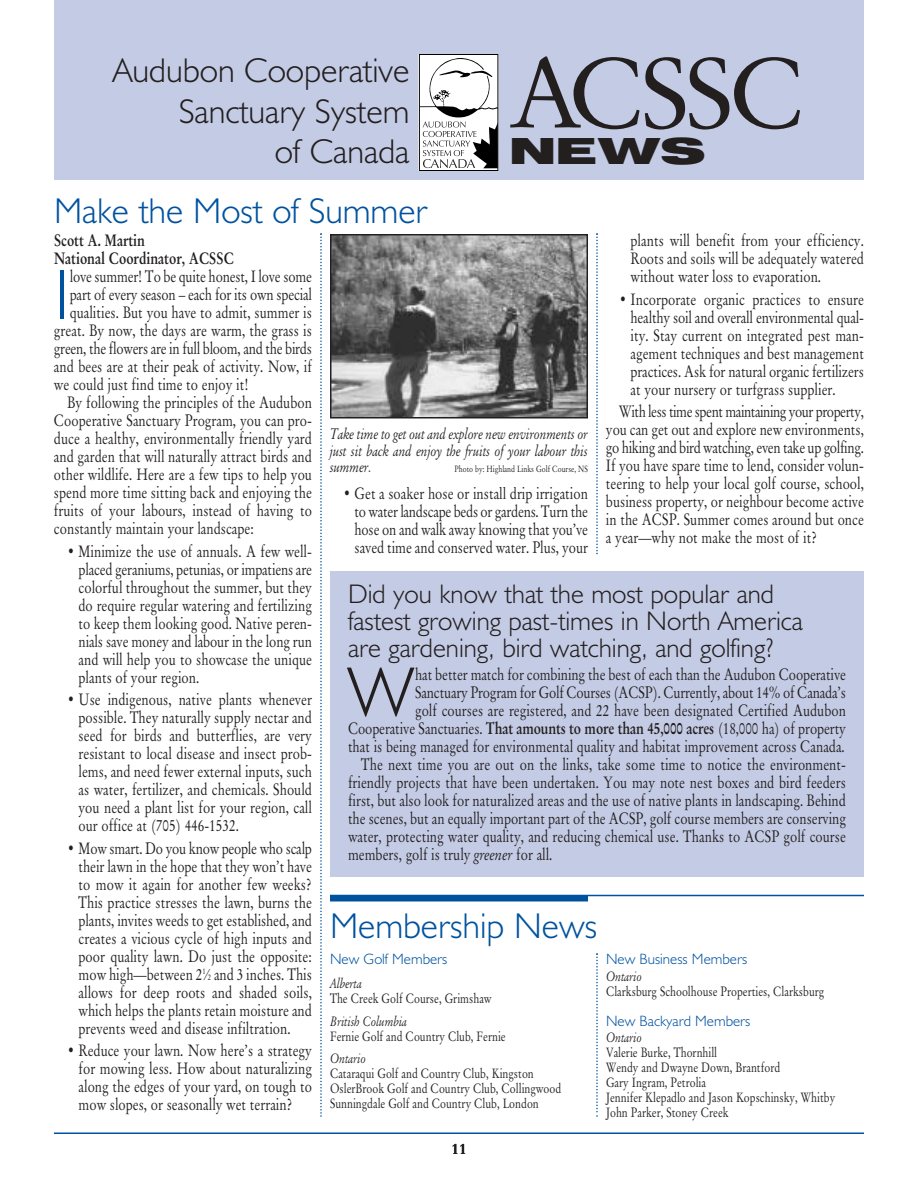
<style>
.page{position:relative;width:918px;height:1188px;background:#fff}
.page>*{position:absolute;margin:0;border:0;box-sizing:border-box;transform-origin:0 0}
.t1{font:99px "Garamand Classic";letter-spacing:-.05em;color:#231f1f}
.t2{font:300 70.65px "Humanist 521 BT";color:#00529f}
.t3{font:300 70.65px "Humanist 521 BT";color:#231f1f}
.t4{font:300 36px "Humanist 521 BT";color:#00529f}
.t5{font:900 expanded 36px "Swiss 721 BT";color:#231f1f;scale:1.3 1}
.t6{font:300 34.5px/40.5px "Humanist 521 BT";color:#231f1f;text-align:right}
.t7{font:300 27px/27px "Humanist 521 BT";color:#231f1f}
.t8{font:16.5px/18px "Garamand Classic";color:#231f1f;text-align:justify;scale:.8 1}
.t9{font:16.5px "Garamand Classic";letter-spacing:-.02em;color:#231f1f;scale:.8 1}
.t10{font:700 16.5px/18px "Garamand Classic";color:#231f1f;scale:.8 1}
.t11{font:italic 15px/16.5px "Garamand Classic";color:#231f1f;text-align:justify;scale:.8 1}
.t12{font:300 15px "Humanist 521 BT";color:#00529f}
.t13{font:700 15px "Garamand Classic";color:#231f1f}
.t14{font:13.5px/15px "Garamand Classic";color:#231f1f;scale:.8 1}
.t15{font:italic 13.5px "Garamand Classic";color:#231f1f;scale:.8 1}
.t16{font:9px "Garamand Classic";color:#231f1f;scale:.8 1}
.s1{font-size:8.25px}
.s2{font-weight:700}
.s3{font-style:italic}
</style>
<div class="page">
<hr style="left:54px;top:1132px;width:810px;height:2px;background:#00529f">
<div style="left:54px;top:0;width:810px;height:180px;background:#c4cbe5"></div>
<div style="left:418px;top:54px;width:81px;height:117px;background:#fff"></div>
<div style="left:419px;top:54px;width:79px;height:117px;border:1px solid #000"></div>
<svg style="left:420px;top:57px;width:78px;height:111px"></svg>
<hr style="left:330px;top:895px;width:534px;height:1px;background:#00529f">
<div style="left:330px;top:896px;width:258px;height:6px;background:#00529f"></div>
<svg style="left:596px;top:953px;width:2px;height:164px"></svg>
<svg style="left:320px;top:233px;width:2px;height:884px"></svg>
<div style="left:330px;top:572px;width:534px;height:306px;background:#c4cbe5"></div>
<img style="left:333px;top:237px;width:252px;height:178px">
<div style="left:330px;top:234px;width:258px;height:184px;border:2px solid #231f1f"></div>
<svg style="left:596px;top:233px;width:2px;height:321px"></svg>
<h3 class="t6" style="left:113px;top:54px;width:298px">Audubon Cooperative<br>Sanctuary System<br>of Canada</h3>
<h3 class="t4" style="left:54px;top:197px;width:375px">Make the Most of Summer</h3>
<h1 class="t1" style="left:508px;top:57px;width:299px">ACSSC</h1>
<h3 class="t5" style="left:508px;top:138px;width:153px">NEWS</h3>
<p class="t10" style="left:54px;top:234px;width:226px">Scott A. Martin<br>National Coordinator, ACSSC</p>
<h2 class="t2" style="left:54px;top:268px;width:17px">I</h2>
<p class="t8" style="left:70px;top:270px;width:304px">love summer! To be quite honest, I love some</p>
<p class="t8" style="left:70px;top:288px;width:304px">part of every season – each for its own special</p>
<p class="t8" style="left:70px;top:306px;width:304px">qualities. But you have to admit, summer is</p>
<p class="t8" style="left:54px;top:324px;width:324px">great. By now, the days are warm, the grass is</p>
<p class="t9" style="left:54px;top:343px;width:324px">green, the flowers are in full bloom, and the birds</p>
<p class="t8" style="left:54px;top:360px;width:324px">and bees are at their peak of activity. Now, if</p>
<p class="t8" style="left:54px;top:378px;width:245px">we could just find time to enjoy it!</p>
<p class="t8" style="left:67px;top:396px;width:308px">By following the principles of the Audubon</p>
<p class="t8" style="left:54px;top:414px;width:324px">Cooperative Sanctuary Program, you can pro-</p>
<p class="t8" style="left:54px;top:432px;width:324px">duce a healthy, environmentally friendly yard</p>
<p class="t8" style="left:54px;top:450px;width:324px">and garden that will naturally attract birds and</p>
<p class="t8" style="left:54px;top:468px;width:324px">other wildlife. Here are a few tips to help you</p>
<p class="t8" style="left:54px;top:486px;width:324px">spend more time sitting back and enjoying the</p>
<p class="t8" style="left:54px;top:504px;width:324px">fruits of your labours, instead of having to</p>
<p class="t8" style="left:54px;top:522px;width:252px">constantly maintain your landscape:</p>
<p class="t8" style="left:79px;top:545px;width:293px;text-indent:-11px">• Minimize the use of annuals. A few well&shy;placed geraniums, petunias, or impatiens are colorful throughout the summer, but they do require regular watering and fertilizing to keep them looking good. Native peren&shy;nials save money and labour in the long run and will help you to showcase the unique plants of your region.</p>
<p class="t8" style="left:79px;top:693px;width:293px;text-indent:-11px">• Use indigenous, native plants whenever possible. They naturally supply nectar and seed for birds and butterflies, are very resistant to local disease and insect prob&shy;lems, and need fewer external inputs, such as water, fertilizer, and chemicals. Should you need a plant list for your region, call our office at (705) 446-1532.</p>
<p class="t8" style="left:79px;top:842px;width:293px;text-indent:-11px">• Mow smart. Do you know people who scalp their lawn in the hope that they won’t have to mow it again for another few weeks?<br>This practice stresses the lawn, burns the plants, invites weeds to get established, and creates a vicious cycle of high inputs and poor quality lawn. Do just the opposite: mow high—between 2<sup>1</sup>⁄<span class="s1">2</span> and 3 inches. This allows for deep roots and shaded soils, which helps the plants retain moisture and prevents weed and disease infiltration.</p>
<p class="t8" style="left:79px;top:1044px;width:293px;text-indent:-11px">• Reduce your lawn. Now here’s a strategy for mowing less. How about naturalizing along the edges of your yard, on tough to mow slopes, or seasonally wet terrain?</p>
<p class="t11" style="left:330px;top:428px;width:324px">Take time to get out and explore new environments or just sit back and enjoy the fruits of your labour this summer.</p>
<p class="t16" style="left:454px;top:466px;width:168px">Photo by: Highland Links Golf Course, NS</p>
<p class="t8" style="left:355px;top:487px;width:293px;text-indent:-11px">• Get a soaker hose or install drip irrigation to water landscape beds or gardens. Turn the hose on and walk away knowing that you’ve saved time and conserved water. Plus, your</p>
<p class="t8" style="left:631px;top:234px;width:293px">plants will benefit from your efficiency.<br>Roots and soils will be adequately watered without water loss to evaporation.</p>
<p class="t8" style="left:631px;top:293px;width:293px;text-indent:-11px">• Incorporate organic practices to ensure healthy soil and overall environmental qual&shy;ity. Stay current on integrated pest man&shy;agement techniques and best management practices. Ask for natural organic fertilizers at your nursery or turfgrass supplier.</p>
<p class="t8" style="left:606px;top:405px;width:324px;text-indent:13px">With less time spent maintaining your property, you can get out and explore new environments, go hiking and bird watching, even take up golfing.<br>If you have spare time to lend, consider volun&shy;teering to help your local golf course, school, business property, or neighbour become active in the ACSP. Summer comes around but once a year—why not make the most of it?</p>
<h3 class="t7" style="left:348px;top:583px;width:456px">Did you know that the most popular and fastest growing past-times in North America are gardening, bird watching, and golfing?</h3>
<h2 class="t3" style="left:348px;top:666px;width:67px">W</h2>
<p class="t8" style="left:415px;top:668px;width:540px">hat better match for combining the best of each than the Audubon Cooperative</p>
<p class="t8" style="left:415px;top:686px;width:540px">Sanctuary Program for Golf Courses (ACSP). Currently, about 14% of Canada’s</p>
<p class="t8" style="left:415px;top:704px;width:540px">golf courses are registered, and 22 have been designated Certified Audubon</p>
<p class="t8" style="left:348px;top:722px;width:624px">Cooperative Sanctuaries. <span class="s2">That amounts to more than 45,000 acres</span> (18,000 ha) of property</p>
<p class="t8" style="left:348px;top:740px;width:623px">that is being managed for environmental quality and habitat improvement across Canada.</p>
<p class="t8" style="left:361px;top:758px;width:608px">The next time you are out on the links, take some time to notice the environment-</p>
<p class="t8" style="left:348px;top:776px;width:624px">friendly projects that have been undertaken. You may note nest boxes and bird feeders</p>
<p class="t8" style="left:348px;top:794px;width:624px">first, but also look for naturalized areas and the use of native plants in landscaping. Behind</p>
<p class="t8" style="left:348px;top:812px;width:624px">the scenes, but an equally important part of the ACSP, golf course members are conserving</p>
<p class="t8" style="left:348px;top:830px;width:624px">water, protecting water quality, and reducing chemical use. Thanks to ACSP golf course</p>
<p class="t8" style="left:348px;top:848px;width:257px">members, golf is truly <span class="s3">greener</span> for all.</p>
<h3 class="t4" style="left:330px;top:912px;width:269px">Membership News</h3>
<p class="t12" style="left:330px;top:954px;width:119px">New Golf Members</p>
<p class="t15" style="left:330px;top:978px;width:42px">Alberta</p>
<p class="t14" style="left:330px;top:993px;width:204px">The Creek Golf Course, Grimshaw</p>
<p class="t15" style="left:330px;top:1016px;width:98px">British Columbia</p>
<p class="t14" style="left:330px;top:1031px;width:221px">Fernie Golf and Country Club, Fernie</p>
<p class="t15" style="left:330px;top:1053px;width:47px">Ontario</p>
<p class="t14" style="left:330px;top:1068px;width:291px">Cataraqui Golf and Country Club, Kingston<br>OslerBrook Golf and Country Club, Collingwood<br>Sunningdale Golf and Country Club, London</p>
<p class="t12" style="left:606px;top:954px;width:143px">New Business Members</p>
<p class="t15" style="left:606px;top:971px;width:47px">Ontario</p>
<p class="t14" style="left:606px;top:986px;width:274px">Clarksburg Schoolhouse Properties, Clarksburg</p>
<p class="t12" style="left:606px;top:1015px;width:146px">New Backyard Members</p>
<p class="t15" style="left:606px;top:1032px;width:47px">Ontario</p>
<p class="t14" style="left:606px;top:1047px;width:288px">Valerie Burke, Thornhill<br>Wendy and Dwayne Down, Brantford<br>Gary Ingram, Petrolia<br>Jennifer Klepadlo and Jason Kopschinsky, Whitby<br>John Parker, Stoney Creek</p>
<p class="t13" style="left:452px;top:1143px;width:16px">11</p>
</div>
